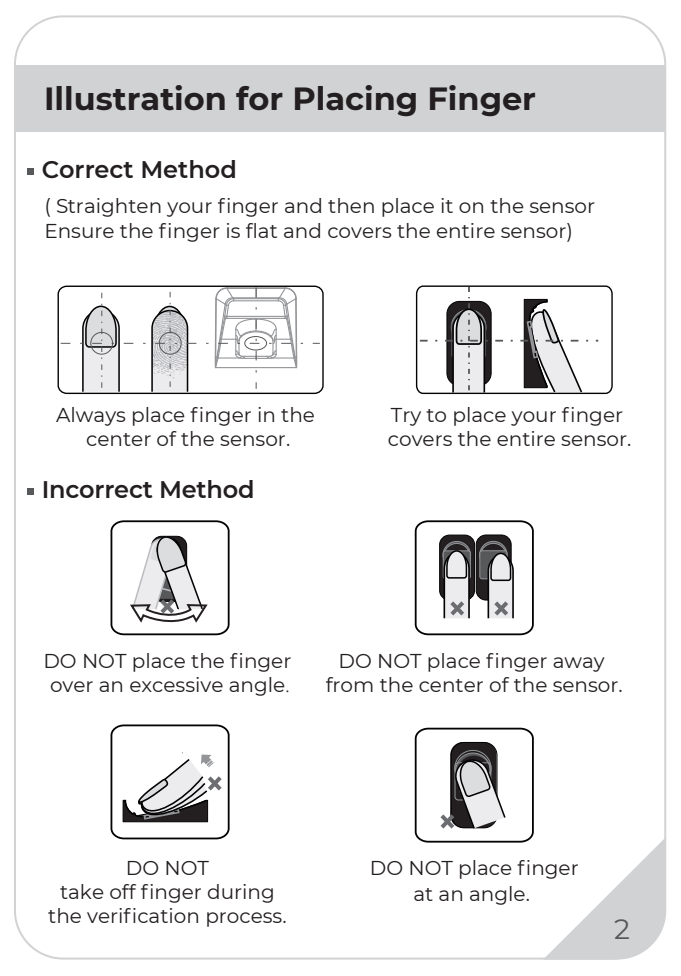
<style>
.page{position:relative;width:681px;height:976px;background:#fff}
.page>*{position:absolute;margin:0;border:0;box-sizing:border-box;transform-origin:0 0}
.t1{font:700 32px "Montserrat";color:#231f20}
.t2{font:28px "Montserrat";color:#57585a}
.t3{font:600 24px "Montserrat";letter-spacing:-.01em;color:#231f20}
.t4{font:20px/24px "Montserrat";color:#231f20;text-align:center}
.s1{font-family:"Adobe Song Std";font-weight:300}
</style>
<div class="page">
<div style="left:15px;top:66px;width:650px;height:66px;background:#d1d2d4"></div>
<svg style="left:542px;top:837px;width:124px;height:122px"></svg>
<div style="left:27px;top:488px;width:7px;height:7px;background:#57585a"></div>
<div style="left:27px;top:168px;width:7px;height:7px;background:#57585a"></div>
<svg style="left:61px;top:286px;width:259px;height:107px"></svg>
<div style="left:57px;top:285px;width:266px;height:109px;border:1px solid #030303;border-radius:8px"></div>
<svg style="left:110px;top:724px;width:120px;height:116px"></svg>
<svg style="left:110px;top:520px;width:120px;height:116px"></svg>
<svg style="left:414px;top:520px;width:120px;height:116px"></svg>
<svg style="left:414px;top:727px;width:120px;height:116px"></svg>
<div style="left:416px;top:285px;width:196px;height:109px;border:1px solid #030303;border-radius:7px"></div>
<svg style="left:419px;top:287px;width:179px;height:107px"></svg>
<h1 class="t1" style="left:44px;top:76px;width:493px">Illustration for Placing Finger</h1>
<p class="t3" style="left:42px;top:153px;width:196px">Correct Method</p>
<p class="t4" style="left:44px;top:193px;width:552px;text-align:left">( Straighten your finger and then place it on the sensor<br>Ensure the finger is flat and covers the entire sensor)</p>
<p class="t4" style="left:56px;top:402px;width:260px">Always place finger in the center of the sensor.</p>
<p class="t3" style="left:42px;top:472px;width:214px">Incorrect Method</p>
<p class="t4" style="left:388px;top:402px;width:245px;text-align:left">Try to place your finger covers the entire sensor.</p>
<p class="t4" style="left:43px;top:648px;width:249px">DO NOT place the finger over an excessive angle<span class="s1">.</span></p>
<p class="t4" style="left:326px;top:648px;width:298px">DO NOT place finger away from the center of the sensor.</p>
<p class="t4" style="left:48px;top:854px;width:240px">DO NOT<br>take off finger during the verification process.</p>
<p class="t4" style="left:369px;top:853px;width:210px;line-height:26px">DO NOT place finger at an angle.</p>
<h2 class="t2" style="left:613px;top:908px;width:17px">2</h2>
</div>
